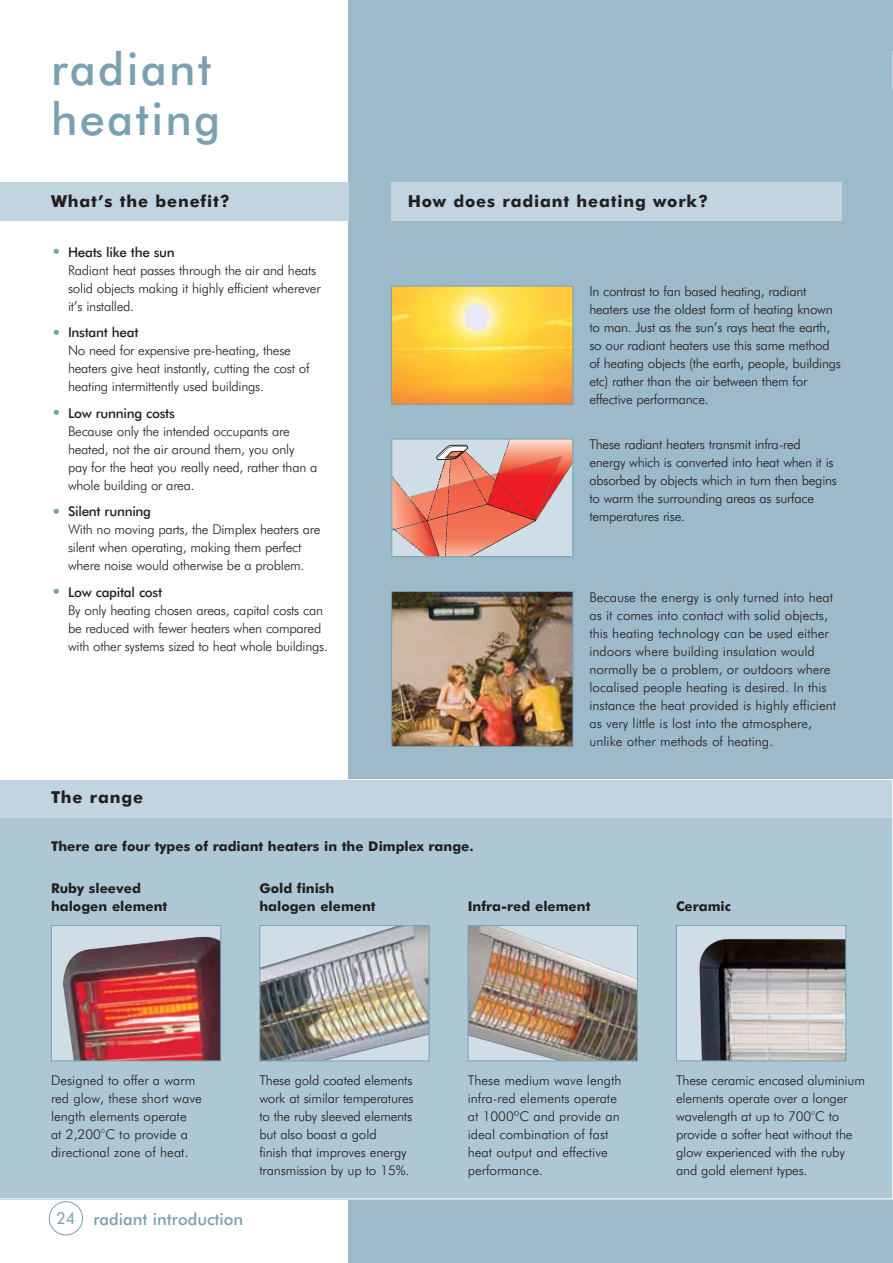
<style>
.page{position:relative;width:893px;height:1263px;background:#fff}
.page>*{position:absolute;margin:0;border:0;box-sizing:border-box;transform-origin:0 0}
.t1{font:500 45px/49.5px "Futura BT";letter-spacing:.05em;color:#79a0b3}
.t2{font:700 16.5px "Futura BT";letter-spacing:.05em;color:#231f20}
.t3{font:500 16.5px "Futura BT";color:#79a0b3}
.t4{font:300 13.5px/18px "Futura BT";letter-spacing:-.02em;color:#231f20}
.t5{font:300 13.5px/18px "Futura BT";color:#231f20}
.t6{font:700 13.5px/18px "Futura BT";color:#231f20}
.s1{font-weight:400;font-size:18px;color:#79a0b3}
.s2{font-weight:500}
.s3{font-weight:400}
</style>
<div class="page">
<div style="left:349px;top:0;width:544px;height:1263px;background:#9cbac9"></div>
<div style="left:0;top:183px;width:349px;height:38px;background:#c1d4df"></div>
<img style="left:393px;top:288px;width:178px;height:114px">
<div style="left:391px;top:286px;width:182px;height:118px;border:1px solid #79a0b3"></div>
<svg style="left:393px;top:440px;width:178px;height:115px;background:#df938a"></svg>
<div style="left:391px;top:438px;width:182px;height:119px;border:1px solid #79a0b3"></div>
<img style="left:393px;top:593px;width:178px;height:152px">
<div style="left:391px;top:591px;width:182px;height:156px;border:1px solid #79a0b3"></div>
<div style="left:49px;top:1201px;width:34px;height:34px;border:1px solid #79a0b3;border-radius:50%"></div>
<div style="left:391px;top:183px;width:451px;height:38px;background:#c1d4df"></div>
<svg style="left:0;top:779px;width:893px;height:420px;background:#afc8d5"></svg>
<div style="left:51px;top:925px;width:170px;height:136px;background:#cedde6"></div>
<img style="left:63px;top:937px;width:156px;height:122px">
<div style="left:51px;top:925px;width:170px;height:136px;border:1px solid #79a0b3"></div>
<img style="left:261px;top:927px;width:166px;height:132px">
<div style="left:259px;top:925px;width:170px;height:136px;border:1px solid #79a0b3"></div>
<img style="left:470px;top:927px;width:166px;height:132px">
<div style="left:468px;top:925px;width:170px;height:136px;border:1px solid #79a0b3"></div>
<div style="left:676px;top:925px;width:170px;height:136px;background:#cedde6"></div>
<img style="left:699px;top:938px;width:145px;height:121px">
<div style="left:676px;top:925px;width:170px;height:136px;border:1px solid #79a0b3"></div>
<h1 class="t1" style="left:51px;top:44px;width:171px">radiant heating</h1>
<p class="t2" style="left:51px;top:191px;width:180px">What’s the benefit?</p>
<p class="t4" style="left:68px;top:243px;width:254px;text-indent:-17px"><span class="s1">•</span> <span class="s2">Heats like the sun<br></span>Radiant heat passes through the air and heats solid objects making it highly efficient wherever it’s installed.</p>
<p class="t4" style="left:68px;top:323px;width:243px;text-indent:-17px"><span class="s1">•</span> <span class="s2">Instant heat<br></span>No need for expensive pre-heating, these heaters give heat instantly, cutting the cost of heating intermittently used buildings.</p>
<p class="t4" style="left:68px;top:404px;width:251px;text-indent:-17px"><span class="s1">•</span> <span class="s2">Low running costs<br></span>Because only the intended occupants are heated, not the air around them, you only<br>pay for the heat you really need, rather than a whole building or area.</p>
<p class="t4" style="left:68px;top:502px;width:254px;text-indent:-17px"><span class="s1">•</span> <span class="s2">Silent running<br></span>With no moving parts, the Dimplex heaters are silent when operating, making them perfect where noise would otherwise be a problem.</p>
<p class="t4" style="left:68px;top:583px;width:261px;text-indent:-17px"><span class="s1">•</span> <span class="s2">Low capital cost<br></span>By only heating chosen areas, capital costs can be reduced with fewer heaters when compared with other systems sized to heat whole buildings.</p>
<p class="t2" style="left:51px;top:787px;width:94px">The range</p>
<p class="t2" style="left:408px;top:191px;width:302px">How does radiant heating work?</p>
<p class="t4" style="left:589px;top:282px;width:253px">In contrast to fan based heating, radiant heaters use the oldest form of heating known to man. Just as the sun’s rays heat the earth, so our radiant heaters use this same method of heating objects (the earth, people, buildings etc) rather than the air between them for effective performance.</p>
<p class="t4" style="left:589px;top:435px;width:249px">These radiant heaters transmit infra-red energy which is converted into heat when it is absorbed by objects which in turn then begins to warm the surrounding areas as surface temperatures rise.</p>
<p class="t5" style="left:589px;top:588px;width:248px">Because the energy is only turned into heat as it comes into contact with solid objects, this heating technology can be used either indoors where building insulation would normally be a problem, or outdoors where localised people heating is desired. In this instance the heat provided is highly efficient as very little is lost into the atmosphere, unlike other methods of heating.</p>
<p class="t6" style="left:51px;top:837px;width:424px">There are four types of radiant heaters in the Dimplex range.</p>
<p class="t6" style="left:51px;top:879px;width:118px">Ruby sleeved halogen element</p>
<p class="t6" style="left:259px;top:879px;width:118px">Gold finish halogen element</p>
<p class="t6" style="left:468px;top:897px;width:124px">Infra-red element</p>
<p class="t6" style="left:676px;top:897px;width:56px">Ceramic</p>
<p class="t5" style="left:51px;top:1071px;width:152px">Designed to offer a warm red glow, these short wave length elements operate<br>at 2,200°C to provide a directional zone of heat.</p>
<p class="t3" style="left:56px;top:1209px;width:189px"><span class="s3">24</span> radiant introduction</p>
<p class="t4" style="left:259px;top:1071px;width:156px">These gold coated elements work at similar temperatures to the ruby sleeved elements but also boast a gold<br>finish that improves energy transmission by up to 15%.</p>
<p class="t5" style="left:468px;top:1071px;width:155px">These medium wave length infra-red elements operate at 1000ºC and provide an ideal combination of fast heat output and effective performance.</p>
<p class="t4" style="left:676px;top:1071px;width:190px">These ceramic encased aluminium elements operate over a longer wavelength at up to 700°C to provide a softer heat without the glow experienced with the ruby and gold element types.</p>
</div>
